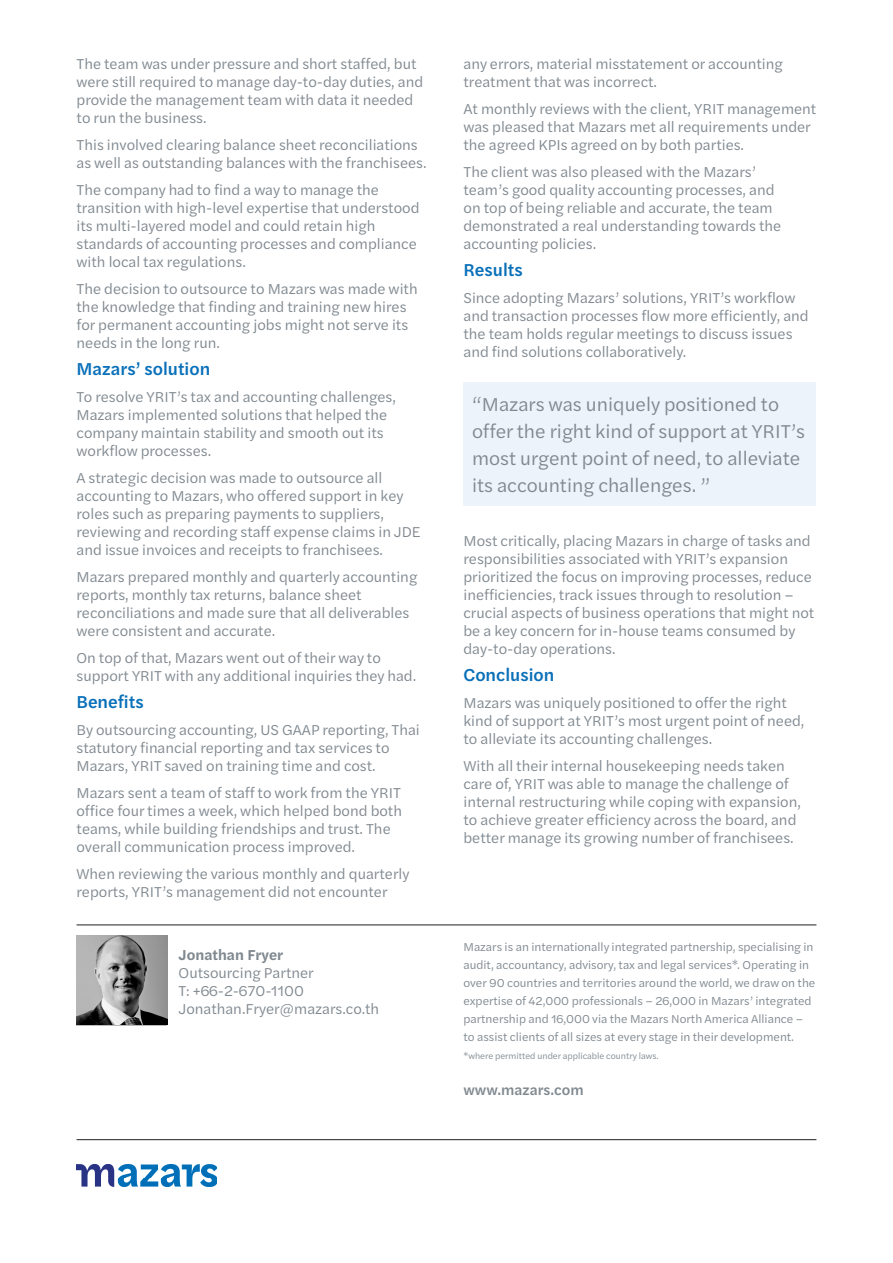
<style>
.page{position:relative;width:893px;height:1263px;background:#fff}
.page>*{position:absolute;margin:0;border:0;box-sizing:border-box;transform-origin:0 0}
.t1{font:19.5px/27px "Halyard Text";color:#808990}
.Subheading{font:500 18px "Halyard Text";color:#0970b9}
.Body_text{font:500 18px "Halyard Text";color:#0970b9}
.Body_text-2{font:15px/18px "Halyard Text";color:#808990}
.t2{font:500 15px "Halyard Text";color:#808990}
.t3{font:600 15px "Halyard Text";color:#808990}
.t4{font:12px/18px "Halyard Text";color:#808990}
.t5{font:9px "Halyard Text";color:#808990}
</style>
<div class="page">
<img style="left:77px;top:1164px;width:140px;height:22px">
<hr style="left:77px;top:925px;width:739px;height:1px;background:#231f20">
<hr style="left:77px;top:1139px;width:739px;height:1px;background:#231f20">
<div style="left:463px;top:382px;width:353px;height:124px;background:#edf3fa"></div>
<img style="left:77px;top:935px;width:90px;height:90px">
<p class="Body_text-2" style="left:77px;top:54px;width:348px">The team was under pressure and short staffed, but were still required to manage day-to-day duties, and provide the management team with data it needed to run the business.</p>
<p class="Body_text-2" style="left:77px;top:135px;width:352px">This involved clearing balance sheet reconciliations as well as outstanding balances with the franchisees.</p>
<p class="Body_text-2" style="left:77px;top:180px;width:345px">The company had to find a way to manage the transition with high-level expertise that understood its multi-layered model and could retain high standards of accounting processes and compliance with local tax regulations.</p>
<p class="Body_text-2" style="left:77px;top:279px;width:343px">The decision to outsource to Mazars was made with the knowledge that finding and training new hires for permanent accounting jobs might not serve its needs in the long run.</p>
<p class="Subheading" style="left:77px;top:356px;width:135px">Mazars’ solution</p>
<p class="Body_text-2" style="left:77px;top:387px;width:321px">To resolve YRIT’s tax and accounting challenges, Mazars implemented solutions that helped the company maintain stability and smooth out its workflow processes.</p>
<p class="Body_text-2" style="left:77px;top:468px;width:346px">A strategic decision was made to outsource all accounting to Mazars, who offered support in key roles such as preparing payments to suppliers, reviewing and recording staff expense claims in JDE and issue invoices and receipts to franchisees.</p>
<p class="Body_text-2" style="left:77px;top:567px;width:342px">Mazars prepared monthly and quarterly accounting reports, monthly tax returns, balance sheet reconciliations and made sure that all deliverables were consistent and accurate.</p>
<p class="Body_text-2" style="left:77px;top:648px;width:341px">On top of that, Mazars went out of their way to support YRIT with any additional inquiries they had.</p>
<p class="Body_text" style="left:77px;top:689px;width:69px">Benefits</p>
<p class="Body_text-2" style="left:77px;top:720px;width:345px">By outsourcing accounting, US GAAP reporting, Thai statutory financial reporting and tax services to<br>Mazars, YRIT saved on training time and cost.</p>
<p class="Body_text-2" style="left:77px;top:783px;width:327px">Mazars sent a team of staff to work from the YRIT office four times a week, which helped bond both teams, while building friendships and trust. The overall communication process improved.</p>
<p class="Body_text-2" style="left:77px;top:864px;width:335px">When reviewing the various monthly and quarterly reports, YRIT’s management did not encounter</p>
<p class="t3" style="left:179px;top:944px;width:106px">Jonathan Fryer</p>
<p class="Body_text-2" style="left:179px;top:963px;width:202px">Outsourcing Partner<br>T: +66-2-670-1100<br>Jonathan.Fryer@mazars.co.th</p>
<p class="Body_text-2" style="left:463px;top:54px;width:321px">any errors, material misstatement or accounting treatment that was incorrect.</p>
<p class="Body_text-2" style="left:463px;top:99px;width:354px">At monthly reviews with the client, YRIT management was pleased that Mazars met all requirements under the agreed KPIs agreed on by both parties.</p>
<p class="Body_text-2" style="left:463px;top:162px;width:319px">The client was also pleased with the Mazars’ team’s good quality accounting processes, and on top of being reliable and accurate, the team demonstrated a real understanding towards the accounting policies.</p>
<p class="Subheading" style="left:463px;top:257px;width:61px">Results</p>
<p class="Body_text-2" style="left:463px;top:288px;width:347px">Since adopting Mazars’ solutions, YRIT’s workflow and transaction processes flow more efficiently, and the team holds regular meetings to discuss issues and find solutions collaboratively.</p>
<p class="t1" style="left:472px;top:390px;width:335px">“Mazars was uniquely positioned to offer the right kind of support at YRIT’s most urgent point of need, to alleviate its accounting challenges. ”</p>
<p class="Body_text-2" style="left:463px;top:531px;width:352px">Most critically, placing Mazars in charge of tasks and responsibilities associated with YRIT’s expansion prioritized the focus on improving processes, reduce inefficiencies, track issues through to resolution – crucial aspects of business operations that might not be a key concern for in-house teams consumed by day-to-day operations.</p>
<p class="Body_text" style="left:463px;top:662px;width:92px">Conclusion</p>
<p class="Body_text-2" style="left:463px;top:693px;width:342px">Mazars was uniquely positioned to offer the right kind of support at YRIT’s most urgent point of need, to alleviate its accounting challenges.</p>
<p class="Body_text-2" style="left:463px;top:756px;width:339px">With all their internal housekeeping needs taken care of, YRIT was able to manage the challenge of internal restructuring while coping with expansion, to achieve greater efficiency across the board, and better manage its growing number of franchisees.</p>
<p class="t4" style="left:463px;top:937px;width:353px">Mazars is an internationally integrated partnership, specialising in audit, accountancy, advisory, tax and legal services*. Operating in over 90 countries and territories around the world, we draw on the expertise of 42,000 professionals – 26,000 in Mazars’ integrated partnership and 16,000 via the Mazars North America Alliance – to assist clients of all sizes at every stage in their development.</p>
<p class="t5" style="left:463px;top:1049px;width:197px">*where permitted under applicable country laws.</p>
<p class="t2" style="left:463px;top:1079px;width:122px">www.mazars.com</p>
</div>
